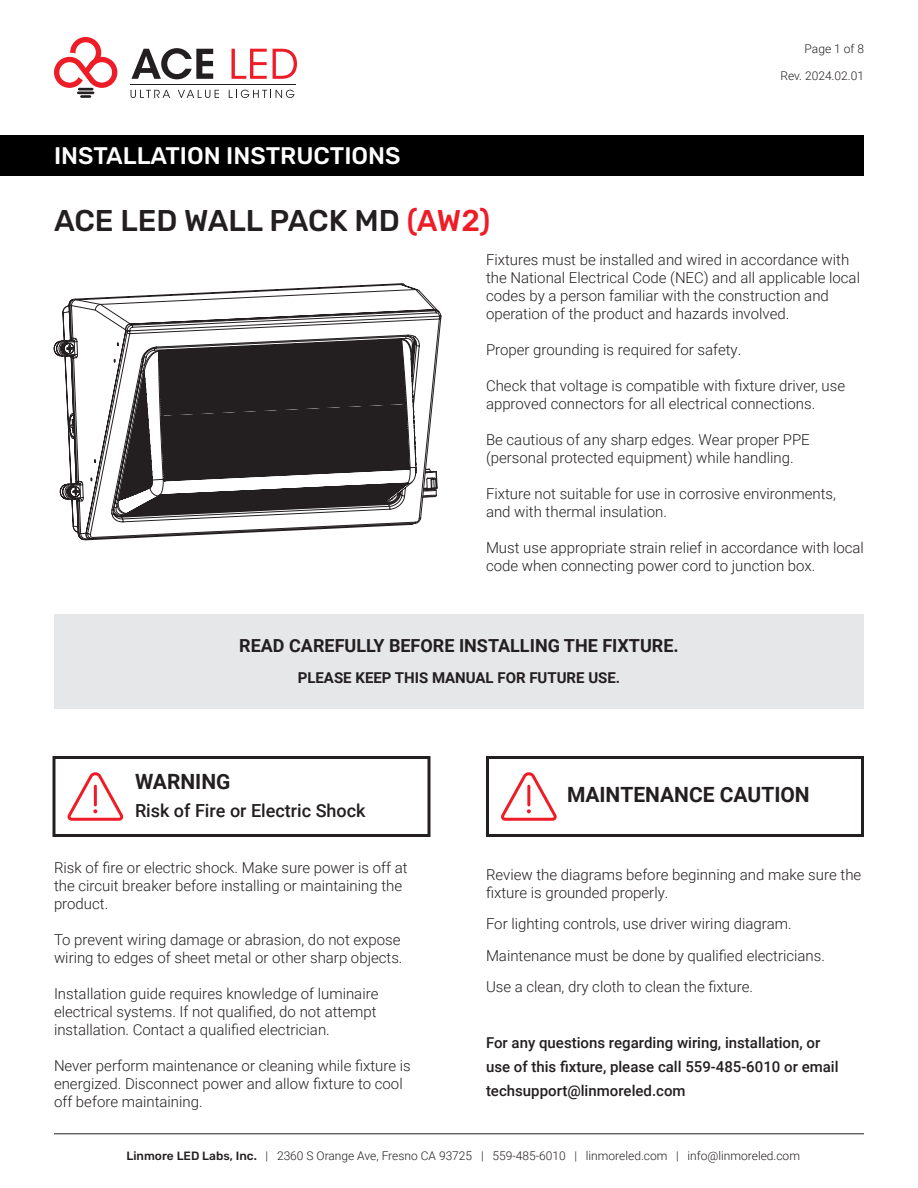
<style>
.page{position:relative;width:918px;height:1188px;background:#fff}
.page>*{position:absolute;margin:0;border:0;box-sizing:border-box;transform-origin:0 0}
.t1{font:500 30px "Rubik";color:#231f20}
.t2{font:500 24px "Rubik";color:#fff}
.t3{font:700 21px "Roboto";color:#231f20}
.t4{font:700 18px "Roboto";color:#231f20}
.t5{font:500 18px "Roboto";color:#231f20}
.t6{font:300 15px/18px "Roboto";color:#231f20}
.t7{font:500 15px/24px "Roboto";color:#231f20}
.t8{font:700 15px "Roboto";color:#231f20}
.t9{font:300 12px "Roboto";color:#231f20}
.s1{color:#ee1c26}
.s2{font-family:"Rubik";font-weight:500}
</style>
<div class="page">
<hr style="left:54px;top:1134px;width:810px;height:1px;background:#231f20">
<div style="left:0;top:135px;width:864px;height:41px;background:#000001"></div>
<svg style="left:131px;top:48px;width:82px;height:31px"></svg>
<svg style="left:232px;top:49px;width:35px;height:30px"></svg>
<svg style="left:273px;top:49px;width:24px;height:30px"></svg>
<svg style="left:54px;top:37px;width:63px;height:61px"></svg>
<hr style="left:130px;top:84px;width:166px;height:1px;background:#231f20">
<svg style="left:131px;top:90px;width:39px;height:8px"></svg>
<svg style="left:178px;top:90px;width:41px;height:8px"></svg>
<svg style="left:229px;top:90px;width:65px;height:8px"></svg>
<div style="left:52px;top:756px;width:378px;height:81px;border:3px solid #231f20"></div>
<svg style="left:67px;top:772px;width:57px;height:49px"></svg>
<div style="left:486px;top:756px;width:378px;height:81px;border:3px solid #231f20"></div>
<svg style="left:501px;top:772px;width:56px;height:49px"></svg>
<div style="left:54px;top:614px;width:810px;height:95px;background:#e6e7e9"></div>
<svg style="left:59px;top:300px;width:12px;height:200px"></svg>
<svg style="left:71px;top:284px;width:369px;height:255px"></svg>
<p class="t2" style="left:54px;top:141px;width:348px">INSTALLATION INSTRUCTIONS</p>
<p class="t9" style="left:805px;top:40px;width:61px">Page 1 of 8</p>
<p class="t9" style="left:780px;top:67px;width:85px">Rev. 2024.02.01</p>
<p class="t1" style="left:54px;top:203px;width:438px">ACE LED WALL PACK MD <span class="s1">(AW2)</span></p>
<p class="t6" style="left:486px;top:251px;width:376px">Fixtures must be installed and wired in accordance with the National Electrical Code (NEC) and all applicable local codes by a person familiar with the construction and operation of the product and hazards involved.</p>
<p class="t6" style="left:486px;top:341px;width:257px">Proper grounding is required for safety.</p>
<p class="t6" style="left:486px;top:377px;width:361px">Check that voltage is compatible with fixture driver, use approved connectors for all electrical connections.</p>
<p class="t6" style="left:486px;top:431px;width:325px">Be cautious of any sharp edges. Wear proper PPE (personal protected equipment) while handling.</p>
<p class="t6" style="left:486px;top:485px;width:352px">Fixture not suitable for use in corrosive environments, and with thermal insulation.</p>
<p class="t6" style="left:486px;top:539px;width:379px">Must use appropriate strain relief in accordance with local code when connecting power cord to junction box.</p>
<p class="t4" style="left:239px;top:633px;width:441px">READ CAREFULLY BEFORE INSTALLING THE FIXTURE.</p>
<p class="t8" style="left:298px;top:667px;width:324px">PLEASE KEEP THIS MANUAL FOR FUTURE USE.</p>
<p class="t3" style="left:135px;top:766px;width:97px">WARNING</p>
<p class="t5" style="left:135px;top:798px;width:232px">Risk of Fire or Electric Shock</p>
<p class="t6" style="left:54px;top:858px;width:355px">Risk of fire or electric shock. Make sure power is off at the circuit breaker before installing or maintaining the product.</p>
<p class="t6" style="left:54px;top:930px;width:350px">To prevent wiring damage or abrasion, do not expose wiring to edges of sheet metal or other sharp objects.</p>
<p class="t6" style="left:54px;top:984px;width:326px">Installation guide requires knowledge of luminaire electrical systems. If not qualified, do not attempt installation. Contact a qualified electrician.</p>
<p class="t6" style="left:54px;top:1056px;width:358px">Never perform maintenance or cleaning while fixture is energized. Disconnect power and allow fixture to cool off before maintaining.</p>
<p class="t3" style="left:567px;top:780px;width:244px">MAINTENANCE CAUTION</p>
<p class="t6" style="left:486px;top:865px;width:377px">Review the diagrams before beginning and make sure the fixture is grounded properly.</p>
<p class="t6" style="left:486px;top:915px;width:307px">For lighting controls, use driver wiring diagram.</p>
<p class="t6" style="left:486px;top:946px;width:341px">Maintenance must be done by qualified electricians.</p>
<p class="t6" style="left:486px;top:978px;width:269px">Use a clean, dry cloth to clean the fixture.</p>
<p class="t7" style="left:486px;top:1031px;width:354px">For any questions regarding wiring, installation, or use of this fixture, please call 559-485-6010 or email techsupport@linmoreled.com</p>
<p class="t9" style="left:127px;top:1147px;width:675px"><span class="s2">Linmore LED Labs, Inc.</span> | 2360 S Orange Ave, Fresno CA 93725 | 559-485-6010 | linmoreled.com | info@linmoreled.com</p>
</div>
